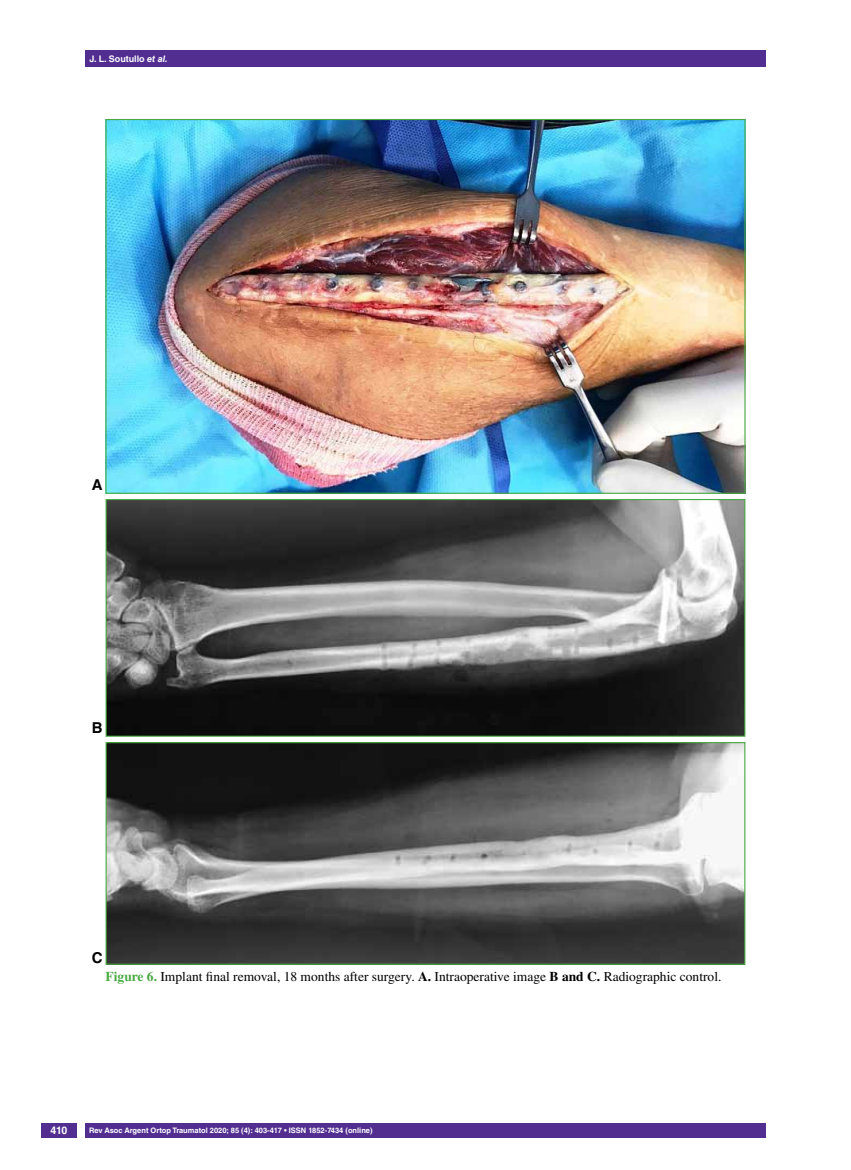
<style>
.page{position:relative;width:851px;height:1170px;background:#fff}
.page>*{position:absolute;margin:0;border:0;box-sizing:border-box;transform-origin:0 0}
.t1{font:700 15px "Helvetica LT Std";color:#000}
.t2{font:13.5px "Times LT Std";color:#000}
.t3{font:700 10.5px "Helvetica LT Std";color:#fff}
.t4{font:700 9px "Helvetica LT Std";color:#fff}
.t5{font:700 7.5px "Helvetica LT Std";color:#fff}
.s1{font-style:italic}
.s2{font-weight:700;color:#49a942}
.s3{font-weight:700}
</style>
<div class="page">
<div style="left:41px;top:1123px;width:36px;height:14px;background:#522e91"></div>
<div style="left:85px;top:50px;width:680px;height:17px;background:#522e91"></div>
<div style="left:85px;top:1123px;width:680px;height:14px;background:#522e91"></div>
<img style="left:107px;top:744px;width:636px;height:218px">
<div style="left:105px;top:742px;width:640px;height:222px;border:1px solid #49a942"></div>
<img style="left:107px;top:501px;width:636px;height:233px">
<div style="left:105px;top:499px;width:640px;height:237px;border:1px solid #49a942"></div>
<img style="left:107px;top:121px;width:636px;height:371px">
<p class="t4" style="left:89px;top:53px;width:80px">J. L. Soutullo <span class="s1">et al.</span></p>
<p class="t1" style="left:92px;top:475px;width:12px">A</p>
<p class="t1" style="left:92px;top:718px;width:10px">B</p>
<p class="t1" style="left:92px;top:948px;width:11px">C</p>
<p class="t2" style="left:105px;top:969px;width:617px"><span class="s2">Figure 6.</span> Implant final removal, 18 months after surgery. <span class="s3">A.</span> Intraoperative image <span class="s3">B and C.</span> Radiographic control.</p>
<p class="t3" style="left:50px;top:1124px;width:18px">410</p>
<p class="t5" style="left:89px;top:1125px;width:285px">Rev Asoc Argent Ortop Traumatol 2020; 85 (4): 403-417 • ISSN 1852-7434 (online)</p>
</div>
